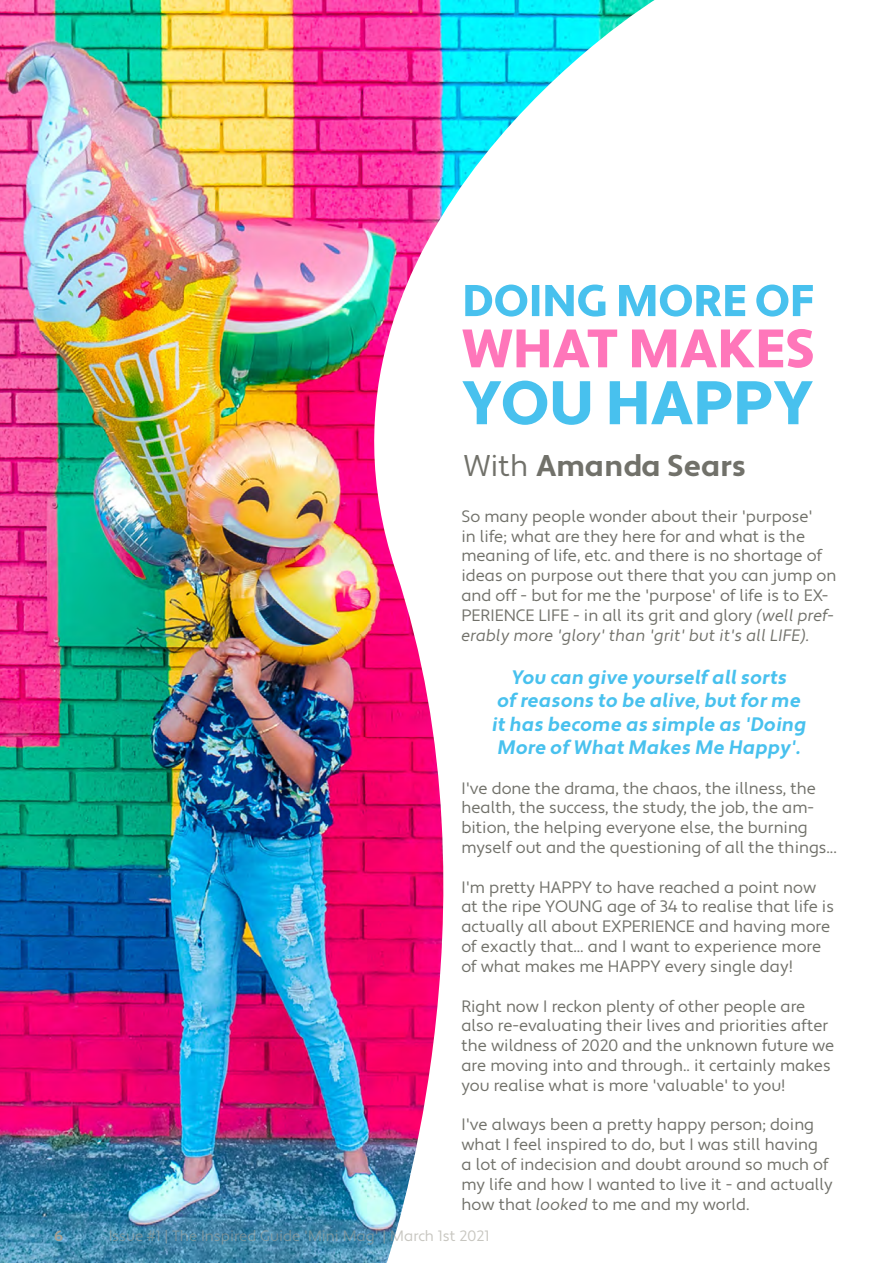
<style>
.page{position:relative;width:893px;height:1263px;background:#fff}
.page>*{position:absolute;margin:0;border:0;box-sizing:border-box;transform-origin:0 0}
.t1{font:700 30px "Apertura";color:#71716a}
.t2{font:19.5px/23.4px "Apertura Bold Obliq";color:#48c1ee;text-align:center}
.t3{font:16.5px/19.8px "Apertura";color:#71716a}
.t4{font:16.5px "Apertura Obliq";color:#71716a}
.t5{font:15px "Apertura";color:#a3a197}
.t6{font:700 15px "Apertura";color:#a3a197}
.s1{font-weight:400}
.s2{font-family:"Apertura Obliq"}
</style>
<div class="page">
<svg style="left:655px;top:381px;width:158px;height:44px"></svg>
<svg style="left:655px;top:329px;width:158px;height:39px"></svg>
<svg style="left:655px;top:285px;width:158px;height:32px"></svg>
<img style="left:0;top:0;width:655px;height:1263px">
<h1 class="t1" style="left:464px;top:447px;width:284px"><span class="s1">With</span> Amanda Sears</h1>
<p class="t3" style="left:461px;top:507px;width:376px">So many people wonder about their 'purpose'<br>in life; what are they here for and what is the meaning of life, etc. and there is no shortage of ideas on purpose out there that you can jump on and off - but for me the 'purpose' of life is to EX-PERIENCE LIFE - in all its grit and glory <span class="s2">(well pref-</span></p>
<p class="t4" style="left:461px;top:625px;width:350px">erably more 'glory' than 'grit' but it's all LIFE).</p>
<p class="t2" style="left:492px;top:666px;width:316px">You can give yourself all sorts<br>of reasons to be alive, but for me it has become as simple as 'Doing<br>More of What Makes Me Happy'.</p>
<p class="t3" style="left:461px;top:779px;width:377px">I've done the drama, the chaos, the illness, the health, the success, the study, the job, the am&shy;bition, the helping everyone else, the burning myself out and the questioning of all the things...</p>
<p class="t3" style="left:461px;top:878px;width:374px">I'm pretty HAPPY to have reached a point now at the ripe YOUNG age of 34 to realise that life is actually all about EXPERIENCE and having more of exactly that... and I want to experience more of what makes me HAPPY every single day!</p>
<p class="t3" style="left:461px;top:996px;width:374px">Right now I reckon plenty of other people are also re-evaluating their lives and priorities after the wildness of 2020 and the unknown future we are moving into and through.. it certainly makes you realise what is more 'valuable' to you!</p>
<p class="t3" style="left:461px;top:1115px;width:373px">I've always been a pretty happy person; doing what I feel inspired to do, but I was still having<br>a lot of indecision and doubt around so much of my life and how I wanted to live it - and actually how that <span class="s2">looked</span> to me and my world.</p>
<p class="t6" style="left:54px;top:1227px;width:11px">6</p>
<p class="t5" style="left:108px;top:1227px;width:382px">Issue #1 | The Inspired Guide 'Mini Mag' | March 1st 2021</p>
</div>
